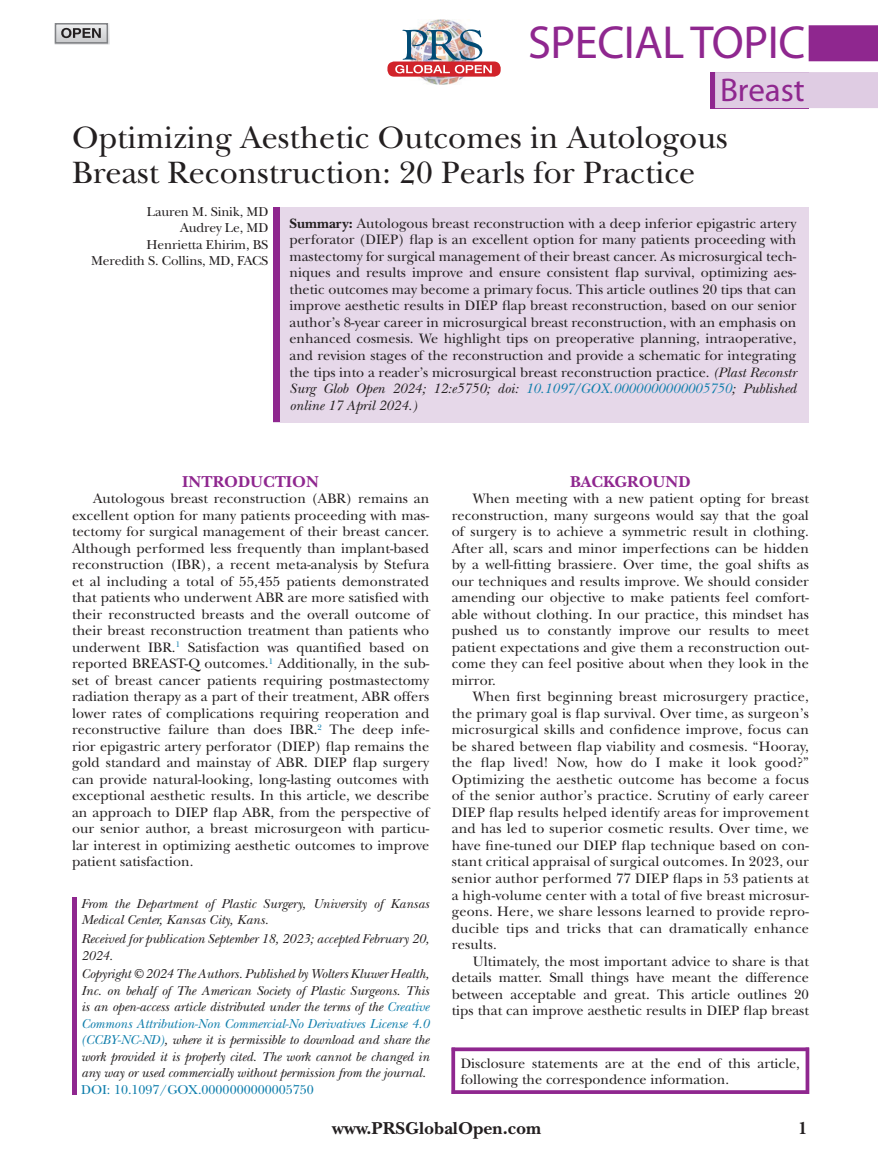
<style>
.page{position:relative;width:878px;height:1175px;background:#fff}
.page>*{position:absolute;margin:0;border:0;box-sizing:border-box;transform-origin:0 0}
.t1{font:46.5px "Myriad Pro";letter-spacing:-.01em;color:#8f278f}
.t2{font:33px "Myriad Pro";color:#8f278f}
.t3{font:32.25px/34.5px "New Baskerville Std";color:#231f20}
.t4{font:700 18px "New Baskerville Std";color:#231f20}
.t5{font:700 16.5px "New Baskerville Std";color:#8f278f}
.t6{font:14.25px/16.5px "New Baskerville Std";color:#231f20;text-align:justify}
.t7{font:italic 13.5px/16.5px "New Baskerville Std";color:#231f20}
.t8{font:13.5px/16.5px "New Baskerville Std";letter-spacing:-.01em;color:#231f20;text-align:right}
.t9{font:13.5px "New Baskerville Std";color:#0f7eac}
.s1{font-weight:700}
.s2{font-style:italic}
.s3{font-style:italic;color:#0f7eac}
.s4{color:#0f7eac}
</style>
<div class="page">
<div style="left:710px;top:72px;width:98px;height:36px;background:#8f278f"></div>
<div style="left:715px;top:72px;width:163px;height:36px;background:#dfcce3"></div>
<div style="left:808px;top:25px;width:70px;height:36px;background:#8f278f"></div>
<img style="left:418px;top:20px;width:48px;height:64px">
<div style="left:387px;top:61px;width:113px;height:16px;background:#d1232a;border-radius:7px"></div>
<img style="left:395px;top:29px;width:97px;height:44px">
<div style="left:274px;top:126px;width:534px;height:296px;background:#e6d8e9"></div>
<div style="left:274px;top:205px;width:6px;height:217px;background:#8f278f"></div>
<hr style="left:72px;top:897px;width:4px;height:33px;background:#8f278f">
<hr style="left:72px;top:930px;width:4px;height:35px;background:#8f278f">
<hr style="left:72px;top:965px;width:4px;height:118px;background:#8f278f">
<hr style="left:72px;top:1081px;width:4px;height:13px;background:#8f278f">
<div style="left:272px;top:126px;width:536px;height:80px;background:#fff"></div>
<img style="left:54px;top:23px;width:55px;height:22px">
<svg style="left:451px;top:1047px;width:4px;height:47px"></svg>
<svg style="left:805px;top:1047px;width:4px;height:47px"></svg>
<svg style="left:452px;top:1047px;width:356px;height:4px"></svg>
<svg style="left:452px;top:1090px;width:356px;height:4px"></svg>
<div style="left:55px;top:23px;width:53px;height:21px;border:2px solid #808285"></div>
<svg style="left:61px;top:28px;width:40px;height:10px"></svg>
<h1 class="t1" style="left:528px;top:14px;width:279px">SPECIAL TOPIC</h1>
<h2 class="t2" style="left:720px;top:69px;width:86px">BREAST</h2>
<h3 class="t3" style="left:72px;top:121px;width:657px">Optimizing Aesthetic Outcomes in Autologous<br>Breast Reconstruction: 20 Pearls for Practice</h3>
<p class="t8" style="left:91px;top:203px;width:179px">Lauren M. Sinik, MD<br>Audrey Le, MD<br>Henrietta Ehirim, BS<br>Meredith S. Collins, MD, FACS</p>
<p class="t6" style="left:289px;top:215px;width:508px"><span class="s1">Summary:</span> Autologous breast reconstruction with a deep inferior epigastric artery perforator (DIEP) flap is an excellent option for many patients proceeding with mastectomy for surgical management of their breast cancer. As microsurgical tech&shy;niques and results improve and ensure consistent flap survival, optimizing aes&shy;thetic outcomes may become a primary focus. This article outlines 20 tips that can improve aesthetic results in DIEP flap breast reconstruction, based on our senior author’s 8-year career in microsurgical breast reconstruction, with an emphasis on enhanced cosmesis. We highlight tips on preoperative planning, intraoperative, and revision stages of the reconstruction and provide a schematic for integrating the tips into a reader’s microsurgical breast reconstruction practice. <span class="s2">(Plast Reconstr Surg Glob Open 2024; 12:e5750; doi:</span> <span class="s3">10.1097/GOX.0000000000005750</span><span class="s2">; Published online 17 April 2024.)</span></p>
<p class="t5" style="left:182px;top:472px;width:138px">INTRODUCTION</p>
<p class="t6" style="left:72px;top:490px;width:359px;text-indent:21px">Autologous breast reconstruction (ABR) remains an excellent option for many patients proceeding with mas&shy;tectomy for surgical management of their breast cancer.<br>Although performed less frequently than implant-based reconstruction (IBR), a recent meta-analysis by Stefura et al including a total of 55,455 patients demonstrated that patients who underwent ABR are more satisfied with their reconstructed breasts and the overall outcome of their breast reconstruction treatment than patients who underwent IBR.<sup>1</sup> Satisfaction was quantified based on reported BREAST-Q outcomes.<sup>1</sup> Additionally, in the sub&shy;set of breast cancer patients requiring postmastectomy radiation therapy as a part of their treatment, ABR offers lower rates of complications requiring reoperation and reconstructive failure than does IBR.<sup>2</sup> The deep infe&shy;rior epigastric artery perforator (DIEP) flap remains the gold standard and mainstay of ABR. DIEP flap surgery can provide natural-looking, long-lasting outcomes with exceptional aesthetic results. In this article, we describe an approach to DIEP flap ABR, from the perspective of our senior author, a breast microsurgeon with particu&shy;lar interest in optimizing aesthetic outcomes to improve patient satisfaction.</p>
<p class="t7" style="left:81px;top:895px;width:349px">From the Department of Plastic Surgery, University of Kansas<br>Medical Center, Kansas City, Kans.</p>
<p class="t7" style="left:81px;top:930px;width:350px">Received for publication September 18, 2023; accepted February 20,<br>2024.</p>
<p class="t7" style="left:81px;top:965px;width:350px;text-align:justify">Copyright © 2024 The Authors. Published by Wolters Kluwer Health, Inc. on behalf of The American Society of Plastic Surgeons. This is an open-access article distributed under the terms of the <span class="s4">Creative Commons Attribution-Non Commercial-No Derivatives License 4.0 (CCBY-NC-ND)</span>, where it is permissible to download and share the work provided it is properly cited. The work cannot be changed in any way or used commercially without permission from the journal.</p>
<p class="t9" style="left:81px;top:1081px;width:234px">DOI: 10.1097/GOX.0000000000005750</p>
<p class="t5" style="left:570px;top:472px;width:122px">BACKGROUND</p>
<p class="t6" style="left:451px;top:490px;width:359px;text-indent:21px">When meeting with a new patient opting for breast reconstruction, many surgeons would say that the goal of surgery is to achieve a symmetric result in clothing.<br>After all, scars and minor imperfections can be hidden by a well-fitting brassiere. Over time, the goal shifts as our techniques and results improve. We should consider amending our objective to make patients feel comfort&shy;able without clothing. In our practice, this mindset has pushed us to constantly improve our results to meet patient expectations and give them a reconstruction out&shy;come they can feel positive about when they look in the mirror.</p>
<p class="t6" style="left:451px;top:688px;width:359px;text-indent:21px">When first beginning breast microsurgery practice, the primary goal is flap survival. Over time, as surgeon’s microsurgical skills and confidence improve, focus can be shared between flap viability and cosmesis. “Hooray, the flap lived! Now, how do I make it look good?” Optimizing the aesthetic outcome has become a focus of the senior author’s practice. Scrutiny of early career DIEP flap results helped identify areas for improvement and has led to superior cosmetic results. Over time, we have fine-tuned our DIEP flap technique based on con&shy;stant critical appraisal of surgical outcomes. In 2023, our senior author performed 77 DIEP flaps in 53 patients at a high-volume center with a total of five breast microsur&shy;geons. Here, we share lessons learned to provide repro&shy;ducible tips and tricks that can dramatically enhance results.</p>
<p class="t6" style="left:451px;top:952px;width:359px;text-indent:21px">Ultimately, the most important advice to share is that details matter. Small things have meant the difference between acceptable and great. This article outlines 20 tips that can improve aesthetic results in DIEP flap breast</p>
<p class="t6" style="left:460px;top:1054px;width:341px">Disclosure statements are at the end of this article, following the correspondence information.</p>
<p class="t4" style="left:332px;top:1118px;width:210px">www.PRSGlobalOpen.com</p>
<p class="t4" style="left:798px;top:1118px;width:11px">1</p>
</div>
